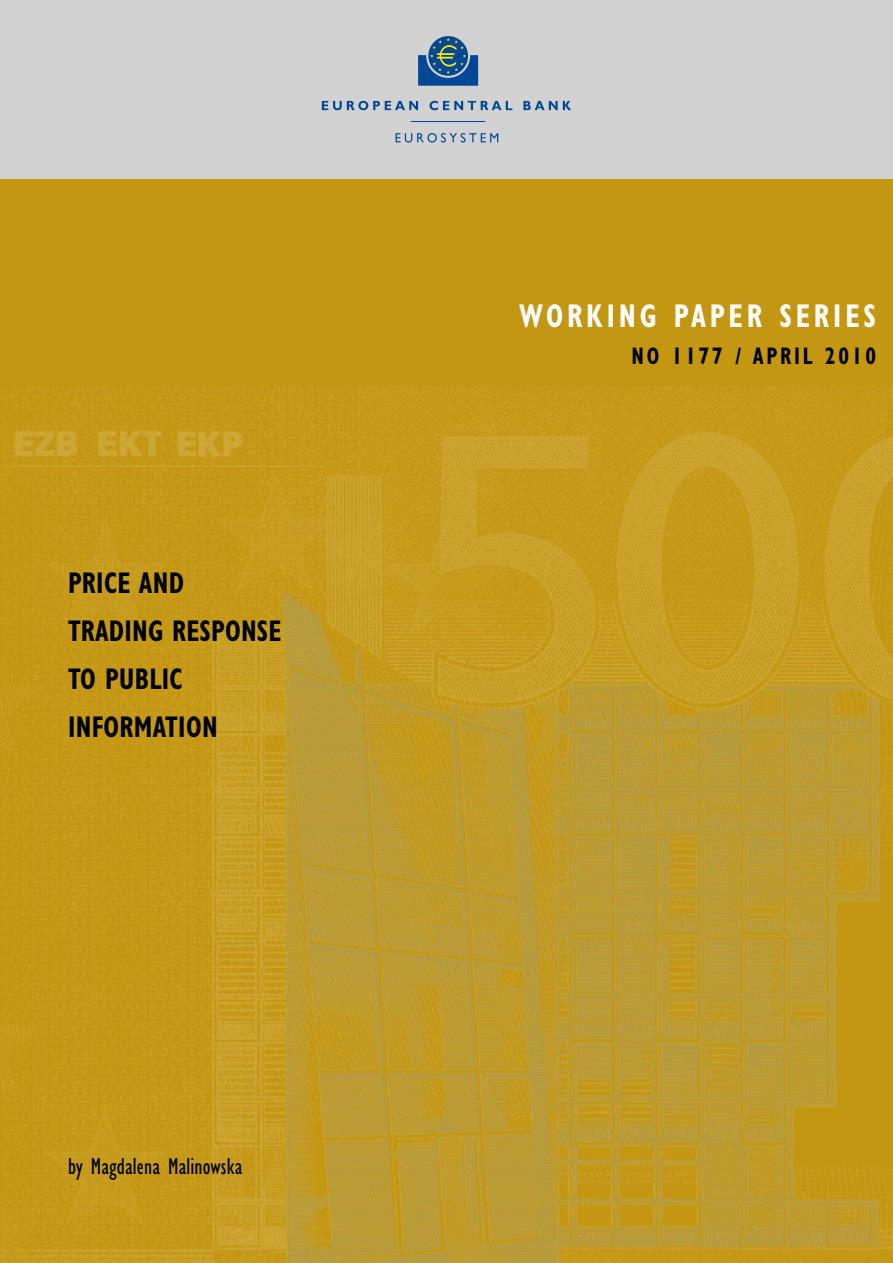
<style>
.page{position:relative;width:893px;height:1263px;background:#fff}
.page>*{position:absolute;margin:0;border:0;box-sizing:border-box;transform-origin:0 0}
.t1{font:700 condensed 33px "Gill Sans MT Pro";letter-spacing:.135em;color:#fff;scale:.85 1}
.t2{font:700 condensed 30px/48px "Gill Sans MT Pro";letter-spacing:.01em;color:#000;scale:.85 1}
.t3{font:condensed 24px "Gill Sans MT Pro";letter-spacing:.005em;color:#000;scale:.95 1}
.t4{font:700 condensed 24px "Gill Sans MT Pro";letter-spacing:.135em;color:#000;scale:.85 1}
</style>
<div class="page">
<div style="left:0;top:170px;width:893px;height:1093px;background:#c49712"></div>
<img style="left:0;top:386px;width:893px;height:877px">
<img style="left:1px;top:434px;width:892px;height:829px">
<div style="left:0;top:0;width:893px;height:179px;background:#d2d2d2"></div>
<svg style="left:428px;top:36px;width:40px;height:40px"></svg>
<svg style="left:418px;top:38px;width:60px;height:48px"></svg>
<svg style="left:322px;top:101px;width:96px;height:9px"></svg>
<svg style="left:429px;top:101px;width:83px;height:9px"></svg>
<svg style="left:523px;top:101px;width:48px;height:9px"></svg>
<svg style="left:396px;top:133px;width:102px;height:9px"></svg>
<hr style="left:411px;top:121px;width:74px;height:1px;background:#004896">
<p class="t2" style="left:68px;top:559px;width:253px">PRICE AND<br>TRADING RESPONSE<br>TO PUBLIC<br>INFORMATION</p>
<p class="t3" style="left:68px;top:1151px;width:185px">by Magdalena Malinowska</p>
<p class="t1" style="left:519px;top:296px;width:419px">WORKING PAPER SERIES</p>
<p class="t4" style="left:632px;top:342px;width:289px">NO 1177 / APRI L 2010</p>
</div>
